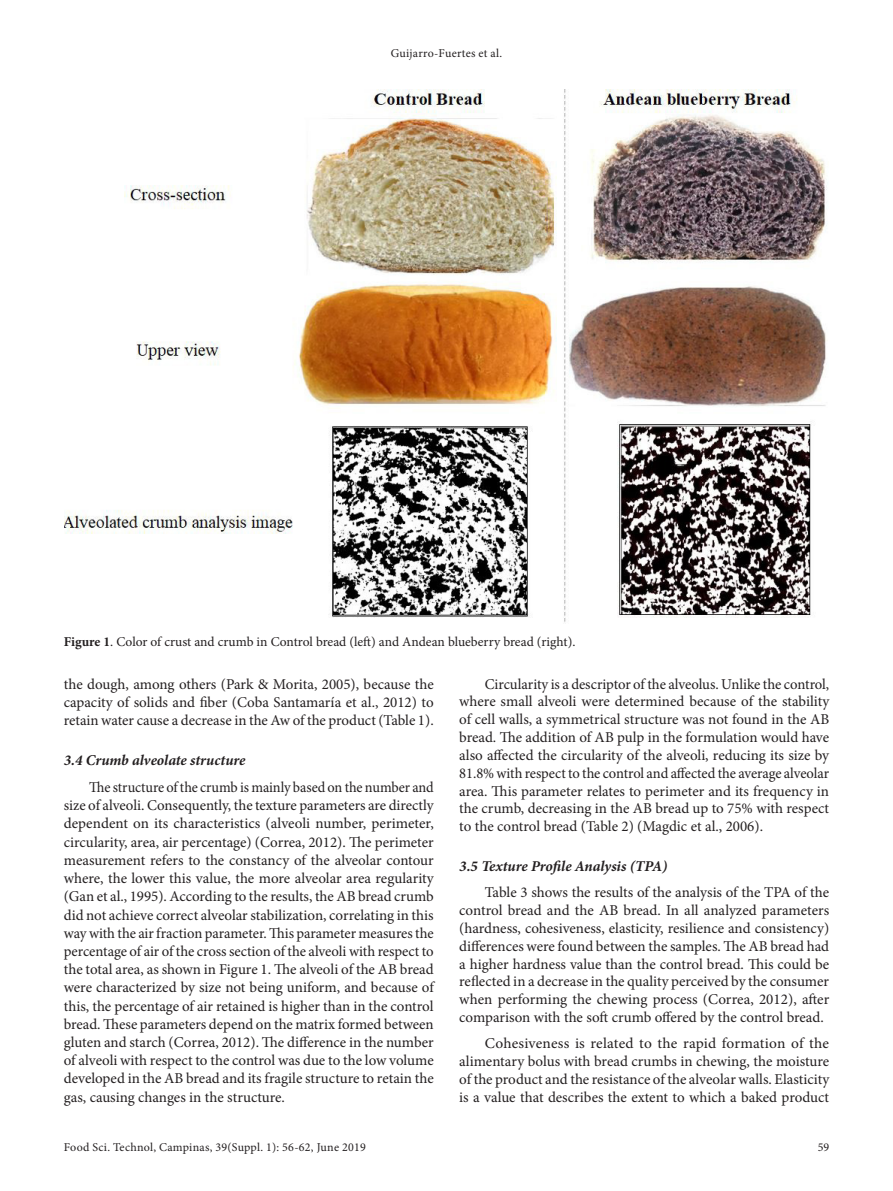
<style>
.page{position:relative;width:893px;height:1191px;background:#fff}
.page>*{position:absolute;margin:0;border:0;box-sizing:border-box;transform-origin:0 0}
.Paragraph{font:15px/17.9px "Minion Pro";color:#231f20;text-align:justify}
.Paragraph-2{font:15px/18.1px "Minion Pro";color:#231f20;text-align:justify;scale:.96 1}
.Heading2{font:italic 700 15px "Minion Pro";letter-spacing:-.005em;color:#231f20}
.FigureCaption{font:13.5px "Minion Pro";color:#231f20}
.t1{font:12px "Minion Pro";letter-spacing:.025em;color:#231f20}
.s1{font-weight:700}
</style>
<div class="page">
<img style="left:65px;top:89px;width:762px;height:533px">
<p class="t1" style="left:391px;top:45px;width:113px">Guijarro-Fuertes et al.</p>
<p class="FigureCaption" style="left:64px;top:633px;width:513px"><span class="s1">Figure 1</span>. Color of crust and crumb in Control bread (left) and Andean blueberry bread (right).</p>
<p class="Paragraph" style="left:64px;top:675px;width:371px">the dough, among others (Park &amp; Morita, 2005), because the capacity of solids and fiber (Coba Santamaría et al., 2012) to retain water cause a decrease in the Aw of the product (Table 1).</p>
<p class="Heading2" style="left:64px;top:750px;width:183px">3.4 Crumb alveolate structure</p>
<p class="Paragraph-2" style="left:64px;top:778px;width:387px;text-indent:26px">The structure of the crumb is mainly based on the number and size of alveoli. Consequently, the texture parameters are directly dependent on its characteristics (alveoli number, perimeter, circularity, area, air percentage) (Correa, 2012). The perimeter measurement refers to the constancy of the alveolar contour where, the lower this value, the more alveolar area regularity (Gan et al., 1995). According to the results, the AB bread crumb did not achieve correct alveolar stabilization, correlating in this way with the air fraction parameter. This parameter measures the percentage of air of the cross section of the alveoli with respect to the total area, as shown in Figure 1. The alveoli of the AB bread were characterized by size not being uniform, and because of this, the percentage of air retained is higher than in the control bread. These parameters depend on the matrix formed between gluten and starch (Correa, 2012). The difference in the number of alveoli with respect to the control was due to the low volume developed in the AB bread and its fragile structure to retain the gas, causing changes in the structure.</p>
<p class="t1" style="left:64px;top:1139px;width:304px">Food Sci. Technol, Campinas, 39(Suppl. 1): 56-62, June 2019</p>
<p class="Paragraph" style="left:459px;top:675px;width:371px;text-indent:26px">Circularity is a descriptor of the alveolus. Unlike the control, where small alveoli were determined because of the stability of cell walls, a symmetrical structure was not found in the AB bread. The addition of AB pulp in the formulation would have also affected the circularity of the alveoli, reducing its size by 81.8% with respect to the control and affected the average alveolar area. This parameter relates to perimeter and its frequency in the crumb, decreasing in the AB bread up to 75% with respect to the control bread (Table 2) (Magdic et al., 2006).</p>
<p class="Heading2" style="left:459px;top:855px;width:210px">3.5 Texture Profile Analysis (TPA)</p>
<p class="Paragraph" style="left:459px;top:883px;width:372px;text-indent:26px">Table 3 shows the results of the analysis of the TPA of the control bread and the AB bread. In all analyzed parameters (hardness, cohesiveness, elasticity, resilience and consistency) differences were found between the samples. The AB bread had a higher hardness value than the control bread. This could be reflected in a decrease in the quality perceived by the consumer when performing the chewing process (Correa, 2012), after comparison with the soft crumb offered by the control bread.</p>
<p class="Paragraph" style="left:459px;top:1034px;width:371px;text-indent:26px">Cohesiveness is related to the rapid formation of the alimentary bolus with bread crumbs in chewing, the moisture of the product and the resistance of the alveolar walls. Elasticity is a value that describes the extent to which a baked product</p>
</div>
